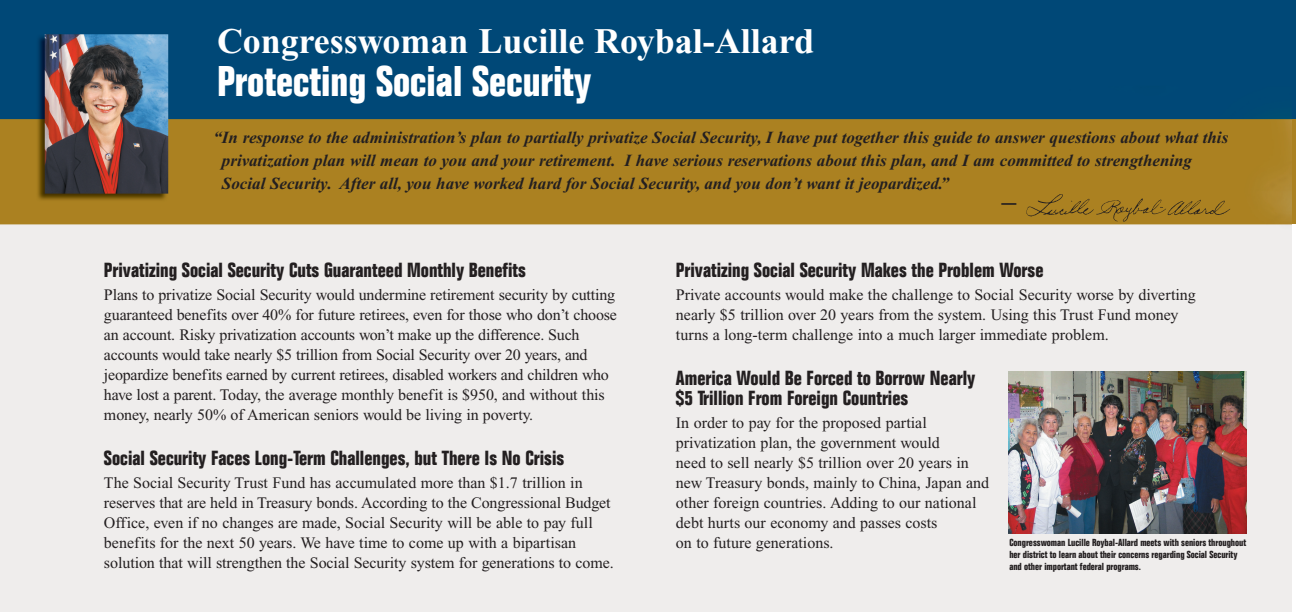
<style>
.page{position:relative;width:1296px;height:612px;background:#fff}
.page>*{position:absolute;margin:0;border:0;box-sizing:border-box;transform-origin:0 0}
.t1{font:700 condensed 42px "Folio";color:#fff}
.t2{font:700 36px "Times New Roman";color:#fff}
.t3{font:30px "Bodoni";color:#231f20}
.t4{font:700 condensed 20px/20px "Folio";color:#231f20}
.t5{font:italic 700 17px/23px "Times New Roman";color:#231f20}
.t6{font:16px/20px "Times New Roman";letter-spacing:-.005em;color:#231f20}
.t7{font:700 condensed 10px/12px "Folio";letter-spacing:-.005em;color:#231f20}
</style>
<div class="page">
<div style="left:1246px;top:0;width:50px;height:120px;background:#004876"></div>
<div style="left:1246px;top:120px;width:50px;height:104px;background:#ab8121"></div>
<img style="left:0;top:0;width:1292px;height:612px">
<img style="left:1022px;top:190px;width:211px;height:34px">
<img style="left:1008px;top:371px;width:238px;height:162px">
<h2 class="t2" style="left:217px;top:28px;width:599px">Congresswoman Lucille Roybal-Allard</h2>
<h1 class="t1" style="left:217px;top:66px;width:376px">Protecting Social Security</h1>
<p class="t5" style="left:222px;top:128px;width:1008px;text-indent:-8px">“In response to the administration’s plan to partially privatize Social Security, I have put together this guide to answer questions about what this privatization plan will mean to you and your retirement. I have serious reservations about this plan, and I am committed to strengthening<br>Social Security. After all, you have worked hard for Social Security, and you don’t want it jeopardized.”</p>
<p class="t4" style="left:104px;top:261px;width:423px">Privatizing Social Security Cuts Guaranteed Monthly Benefits</p>
<p class="t6" style="left:104px;top:286px;width:515px">Plans to privatize Social Security would undermine retirement security by cutting guaranteed benefits over 40% for future retirees, even for those who don’t choose an account. Risky privatization accounts won’t make up the difference. Such accounts would take nearly $5 trillion from Social Security over 20 years, and jeopardize benefits earned by current retirees, disabled workers and children who have lost a parent. Today, the average monthly benefit is $950, and without this money, nearly 50% of American seniors would be living in poverty.</p>
<p class="t4" style="left:104px;top:450px;width:462px">Social Security Faces Long-Term Challenges, but There Is No Crisis</p>
<p class="t6" style="left:104px;top:474px;width:511px">The Social Security Trust Fund has accumulated more than $1.7 trillion in reserves that are held in Treasury bonds. According to the Congressional Budget Office, even if no changes are made, Social Security will be able to pay full benefits for the next 50 years. We have time to come up with a bipartisan solution that will strengthen the Social Security system for generations to come.</p>
<h3 class="t3" style="left:1002px;top:190px;width:16px">–</h3>
<p class="t4" style="left:676px;top:261px;width:369px">Privatizing Social Security Makes the Problem Worse</p>
<p class="t6" style="left:676px;top:286px;width:521px">Private accounts would make the challenge to Social Security worse by diverting nearly $5 trillion over 20 years from the system. Using this Trust Fund money turns a long-term challenge into a much larger immediate problem.</p>
<p class="t4" style="left:676px;top:370px;width:301px">America Would Be Forced to Borrow Nearly $5 Trillion From Foreign Countries</p>
<p class="t6" style="left:676px;top:414px;width:315px">In order to pay for the proposed partial privatization plan, the government would<br>need to sell nearly $5 trillion over 20 years in new Treasury bonds, mainly to China, Japan and other foreign countries. Adding to our national debt hurts our economy and passes costs<br>on to future generations.</p>
<p class="t7" style="left:1009px;top:537px;width:238px">Congresswoman Lucille Roybal-Allard meets with seniors throughout her district to learn about their concerns regarding Social Security and other important federal programs.</p>
</div>
